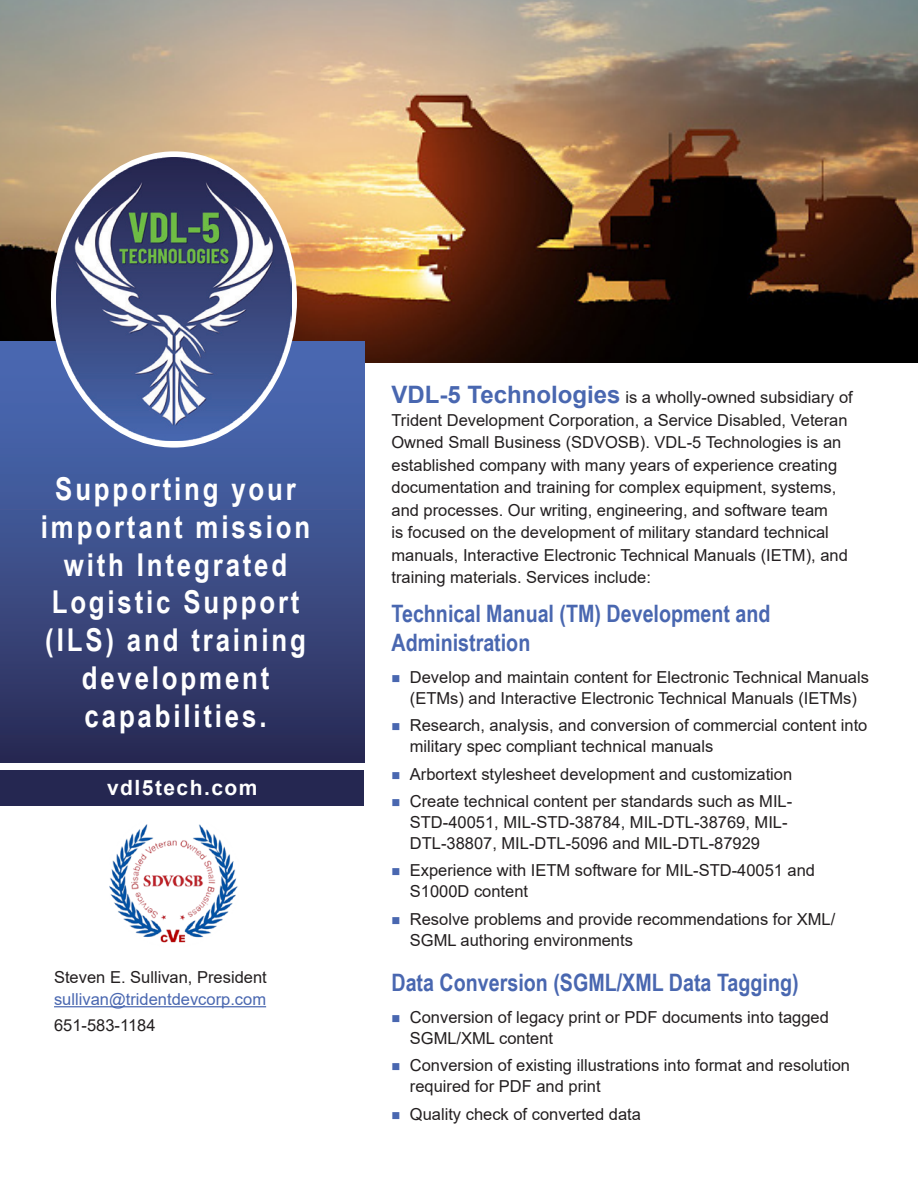
<style>
.page{position:relative;width:918px;height:1188px;background:#fff}
.page>*{position:absolute;margin:0;border:0;box-sizing:border-box;transform-origin:0 0}
.t1{font:700 31.5px/37.8px "Arial Narrow";letter-spacing:.09em;color:#fff;text-align:center}
.t2{font:700 24px/28.8px "Arial Narrow";color:#4967b0}
.t3{font:700 21px "Arial";letter-spacing:.07em;color:#fff}
.t4{font:16.5px/22.5px "Arial";color:#231f20}
.t5{font:16.5px "Arial";color:#4967b0}
.s1{font-weight:700;font-size:24px;color:#4967b0}
</style>
<div class="page">
<img style="left:0;top:0;width:918px;height:362px">
<div style="left:0;top:341px;width:365px;height:421px;background:linear-gradient(to bottom,#4e70bc,#2b2d57)"></div>
<hr style="left:54px;top:1006px;width:212px;height:1px;background:#4967b0">
<img style="left:109px;top:824px;width:129px;height:119px">
<img style="left:56px;top:158px;width:236px;height:283px">
<div style="left:0;top:770px;width:364px;height:35px;background:#252751"></div>
<h1 class="t1" style="left:41px;top:468px;width:271px">Supporting your important mission with Integrated<br>Logistic Support (ILS) and training development capabilities.</h1>
<p class="t3" style="left:107px;top:773px;width:152px">vdl5tech.com</p>
<p class="t4" style="left:54px;top:965px;width:214px">Steven E. Sullivan, President</p>
<p class="t5" style="left:54px;top:988px;width:214px">sullivan@tridentdevcorp.com</p>
<p class="t4" style="left:54px;top:1014px;width:103px">651-583-1184</p>
<p class="t4" style="left:391px;top:386px;width:463px"><span class="s1">VDL-5 Technologies</span> is a wholly-owned subsidiary of Trident Development Corporation, a Service Disabled, Veteran Owned Small Business (SDVOSB). VDL-5 Technologies is an established company with many years of experience creating documentation and training for complex equipment, systems, and processes. Our writing, engineering, and software team<br>is focused on the development of military standard technical manuals, Interactive Electronic Technical Manuals (IETM), and training materials. Services include:</p>
<h2 class="t2" style="left:391px;top:598px;width:381px">Technical Manual (TM) Development and<br>Administration</h2>
<p class="t4" style="left:410px;top:666px;width:461px;line-height:21px">Develop and maintain content for Electronic Technical Manuals (ETMs) and Interactive Electronic Technical Manuals (IETMs)</p>
<p class="t4" style="left:410px;top:715px;width:459px;line-height:21px">Research, analysis, and conversion of commercial content into military spec compliant technical manuals</p>
<p class="t4" style="left:410px;top:760px;width:384px;line-height:27.5px">Arbortext stylesheet development and customization<br>Create technical content per standards such as MIL-</p>
<p class="t4" style="left:410px;top:812px;width:379px;line-height:21px">STD-40051, MIL-STD-38784, MIL-DTL-38769, MIL-<br>DTL-38807, MIL-DTL-5096 and MIL-DTL-87929</p>
<p class="t4" style="left:410px;top:860px;width:407px;line-height:21px">Experience with IETM software for MIL-STD-40051 and<br>S1000D content</p>
<p class="t4" style="left:410px;top:909px;width:427px;line-height:21px">Resolve problems and provide recommendations for XML/<br>SGML authoring environments</p>
<h2 class="t2" style="left:391px;top:967px;width:409px">Data Conversion (SGML/XML Data Tagging)</h2>
<p class="t4" style="left:410px;top:1006px;width:421px;line-height:21px">Conversion of legacy print or PDF documents into tagged<br>SGML/XML content</p>
<p class="t4" style="left:410px;top:1055px;width:442px;line-height:21px">Conversion of existing illustrations into format and resolution required for PDF and print</p>
<p class="t4" style="left:410px;top:1103px;width:233px">Quality check of converted data</p>
</div>
